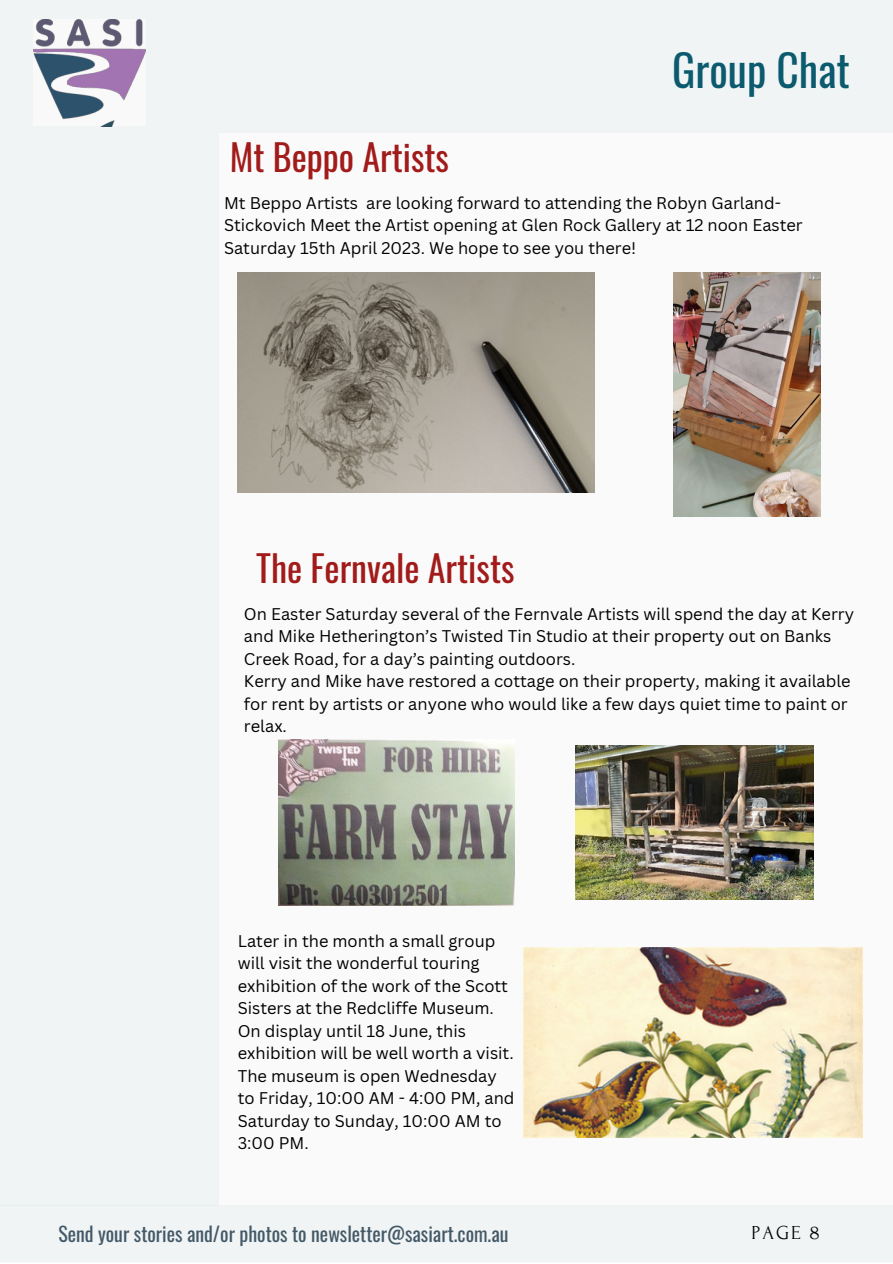
<style>
.page{position:relative;width:893px;height:1264px;background:#fff}
.page>*{position:absolute;margin:0;border:0;box-sizing:border-box;transform-origin:0 0}
.t1{font:43.5px "Oswald";color:#0b5a6d}
.t2{font:36px "Oswald";color:#a21b1b}
.t3{font:19.8px "Oswald";color:#435967}
.t4{font:19.8px "Forum";color:#000}
.t5{font:16.5px/22.5px "Canva Sans";color:#000}
</style>
<div class="page">
<div style="left:0;top:0;width:892px;height:1262px;background:#fafafa"></div>
<div style="left:0;top:133px;width:218px;height:1072px;background:#f0f4f5"></div>
<div style="left:0;top:0;width:892px;height:133px;background:#f0f4f5"></div>
<div style="left:0;top:1205px;width:892px;height:56px;background:#f0f4f5"></div>
<img style="left:33px;top:19px;width:112px;height:107px">
<img style="left:238px;top:272px;width:356px;height:221px">
<img style="left:673px;top:272px;width:147px;height:244px">
<img style="left:278px;top:739px;width:236px;height:166px">
<img style="left:523px;top:947px;width:339px;height:190px">
<img style="left:575px;top:745px;width:238px;height:154px">
<h2 class="t2" style="left:230px;top:129px;width:221px">Mt Beppo Artists</h2>
<h1 class="t1" style="left:672px;top:36px;width:179px">Group Chat</h1>
<p class="t5" style="left:224px;top:191px;width:580px">Mt Beppo Artists are looking forward to attending the Robyn Garland-<br>Stickovich Meet the Artist opening at Glen Rock Gallery at 12 noon Easter<br>Saturday 15th April 2023. We hope to see you there!</p>
<h2 class="t2" style="left:256px;top:540px;width:260px">The Fernvale Artists</h2>
<p class="t5" style="left:244px;top:602px;width:611px">On Easter Saturday several of the Fernvale Artists will spend the day at Kerry and Mike Hetherington’s Twisted Tin Studio at their property out on Banks Creek Road, for a day’s painting outdoors.<br>Kerry and Mike have restored a cottage on their property, making it available for rent by artists or anyone who would like a few days quiet time to paint or relax.</p>
<p class="t5" style="left:238px;top:928px;width:278px">Later in the month a small group will visit the wonderful touring exhibition of the work of the Scott<br>Sisters at the Redcliffe Museum.<br>On display until 18 June, this exhibition will be well worth a visit.<br>The museum is open Wednesday to Friday, 10:00 AM - 4:00 PM, and<br>Saturday to Sunday, 10:00 AM to<br>3:00 PM.</p>
<p class="t3" style="left:58px;top:1218px;width:451px">Send your stories and/or photos to newsletter@sasiart.com.au</p>
<p class="t4" style="left:751px;top:1221px;width:70px">PAGE 8</p>
</div>
